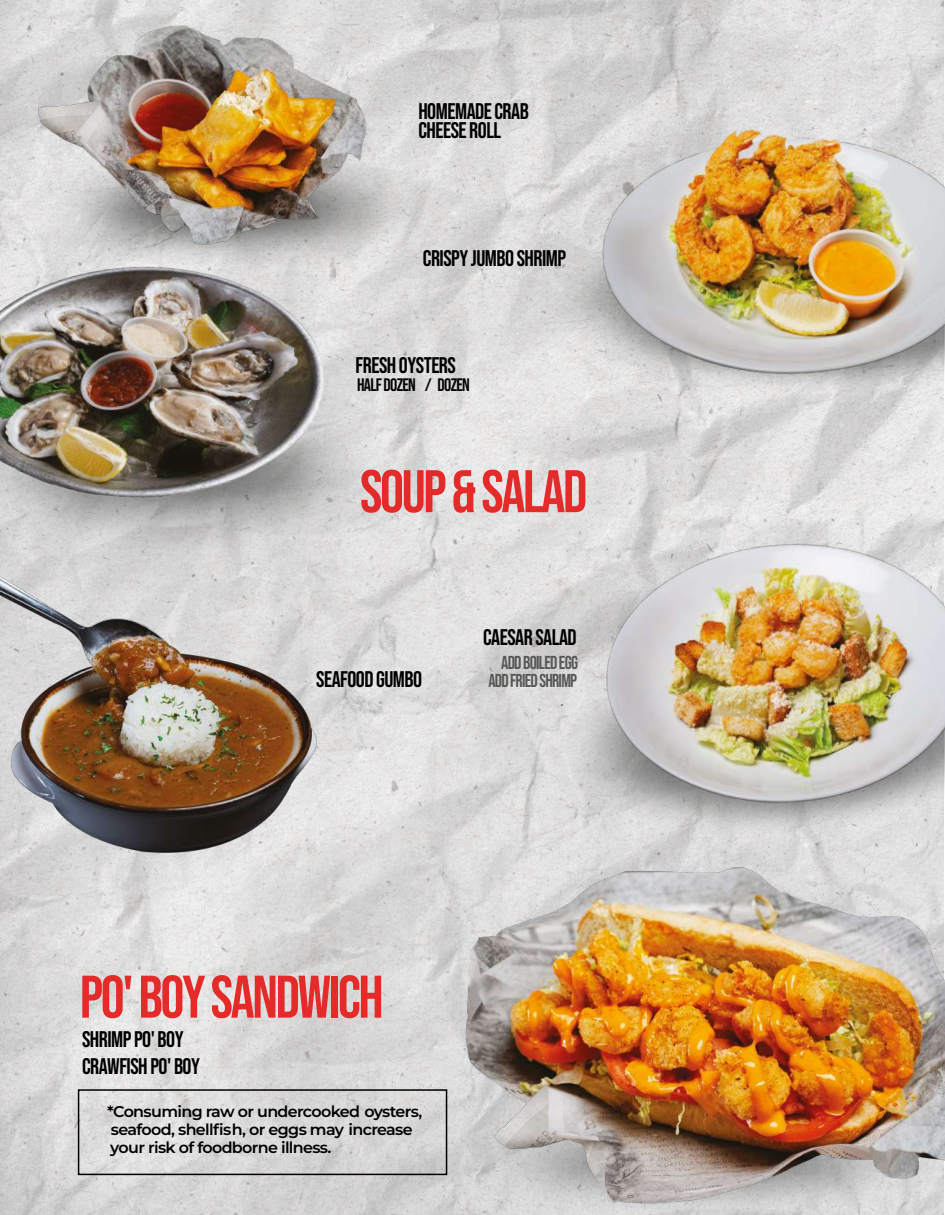
<style>
.page{position:relative;width:945px;height:1215px;background:#fff}
.page>*{position:absolute;margin:0;border:0;box-sizing:border-box;transform-origin:0 0}
.t1{font:60px "Bebas Neue";letter-spacing:-.04em;color:#e52a2a}
.t2{font:22.5px/19.5px "Bebas Neue";letter-spacing:-.02em;color:#000}
.t3{font:18.6px/18.3px "Bebas Neue";letter-spacing:-.04em;color:#575756;text-align:right}
.t4{font:18.6px "Bebas Neue";color:#7a7a7a}
.t5{font:18px "Bebas Neue";letter-spacing:-.04em;color:#030304}
.t6{font:600 15.6px/18px "Montserrat";letter-spacing:-.04em;color:#000}
</style>
<div class="page">
<img style="left:0;top:0;width:944px;height:1215px">
<img style="left:0;top:0;width:469px;height:264px">
<img style="left:554px;top:211px;width:27px;height:181px">
<img style="left:581px;top:91px;width:364px;height:313px">
<img style="left:558px;top:611px;width:24px;height:210px">
<img style="left:582px;top:521px;width:363px;height:300px">
<img style="left:378px;top:821px;width:567px;height:394px">
<div style="left:78px;top:1089px;width:369px;height:86px;border:2px solid #000"></div>
<img style="left:0;top:393px;width:384px;height:155px">
<img style="left:0;top:235px;width:356px;height:292px">
<img style="left:0;top:570px;width:441px;height:300px">
<p class="t2" style="left:418px;top:101px;width:112px">HOMEMADECRAB<br>CHEESE ROLL</p>
<p class="t2" style="left:423px;top:248px;width:145px">CRISPYJUMBO SHRIMP</p>
<p class="t2" style="left:356px;top:356px;width:102px">FRESH OYSTERS</p>
<p class="t5" style="left:357px;top:375px;width:114px">HALF DOZEN / DOZEN</p>
<h1 class="t1" style="left:360px;top:457px;width:229px">SOUP &amp; SALAD</h1>
<p class="t2" style="left:316px;top:670px;width:107px">SEAFOOD GUMBO</p>
<p class="t2" style="left:483px;top:627px;width:95px">CAESAR SALAD</p>
<p class="t3" style="left:488px;top:653px;width:91px">ADD BOILED EGG<br>ADDFRIED SHRIMP</p>
<p class="t4" style="left:561px;top:689px;width:5px">.</p>
<h1 class="t1" style="left:80px;top:963px;width:305px">PO' BOY SANDWICH</h1>
<p class="t2" style="left:82px;top:1026px;width:119px;line-height:27px">SHRIMP PO' BOY<br>CRAWFISH PO' BOY</p>
<p class="t6" style="left:107px;top:1102px;width:317px">*Consuming raw or undercooked oysters, seafood, shellfish, or eggs may increase your risk of foodborne illness.</p>
</div>
